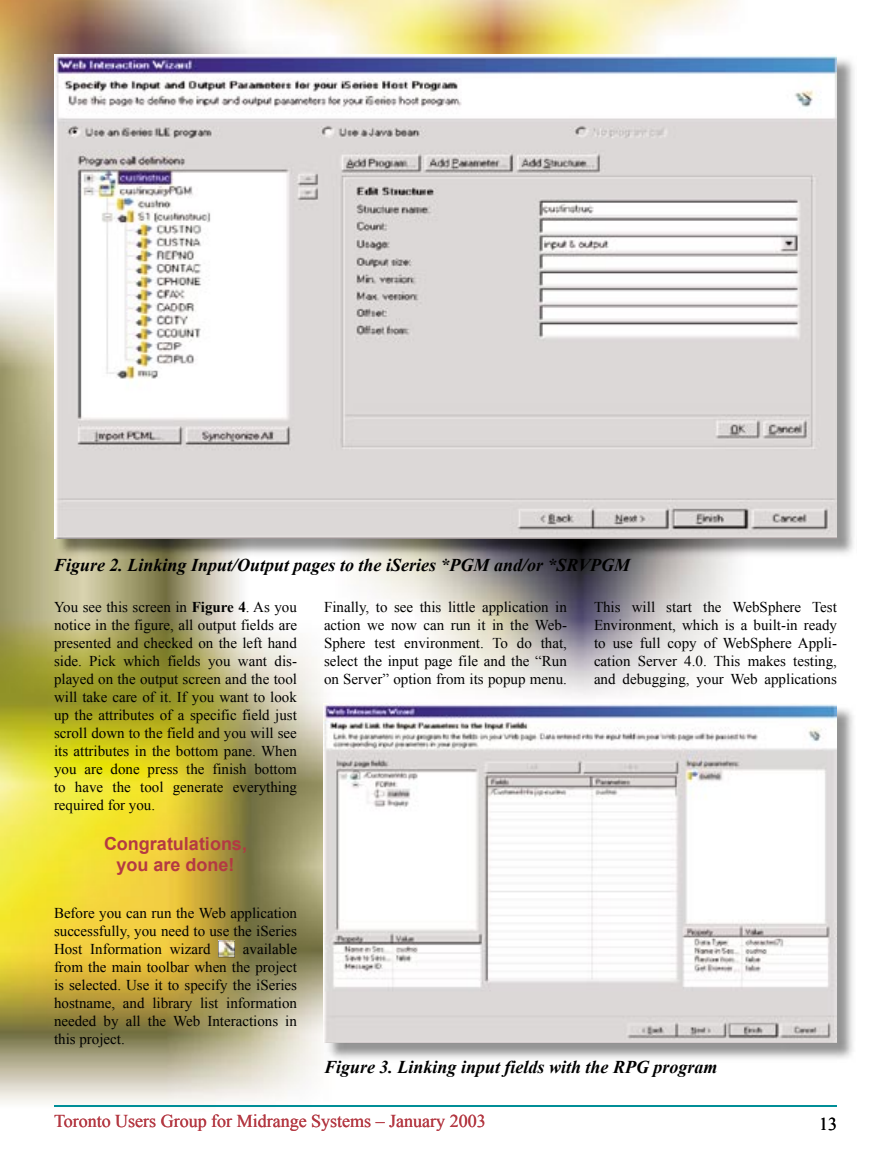
<style>
.page{position:relative;width:891px;height:1161px;background:#fff}
.page>*{position:absolute;margin:0;border:0;box-sizing:border-box;transform-origin:0 0}
.t1{font:italic 700 18px "Times New Roman";color:#000}
.t2{font:18px "Times New Roman";color:#b43943}
.t3{font:700 18px/21.6px "Arial";color:#b43943;text-align:center}
.t4{font:18px "Times New Roman";color:#000}
.t5{font:15px/18px "Times New Roman";color:#000;text-align:justify}
.s1{font-weight:700}
</style>
<div class="page">
<img style="left:0;top:530px;width:368px;height:576px">
<img style="left:368px;top:1105px;width:422px;height:1px">
<img style="left:368px;top:559px;width:366px;height:145px">
<img style="left:0;top:0;width:104px;height:530px">
<img style="left:104px;top:0;width:628px;height:54px">
<hr style="left:54px;top:1106px;width:783px;height:1px;background:#008e97">
<svg style="left:218px;top:941px;width:18px;height:17px"></svg>
<img style="left:55px;top:59px;width:799px;height:500px">
<img style="left:54px;top:54px;width:783px;height:484px">
<img style="left:325px;top:708px;width:528px;height:354px">
<img style="left:323px;top:704px;width:514px;height:339px">
<p class="t1" style="left:54px;top:553px;width:578px">Figure 2. Linking Input/Output pages to the iSeries *PGM and/or *SRVPGM</p>
<p class="t5" style="left:54px;top:598px;width:245px">You see this screen in <span class="s1">Figure 4</span>. As you notice in the figure, all output fields are presented and checked on the left hand side. Pick which fields you want dis&shy;played on the output screen and the tool will take care of it. If you want to look up the attributes of a specific field just scroll down to the field and you will see its attributes in the bottom pane. When you are done press the finish bottom to have the tool generate everything required for you.</p>
<p class="t3" style="left:104px;top:833px;width:145px">Congratulations, you are done!</p>
<p class="t5" style="left:54px;top:904px;width:245px">Before you can run the Web application successfully, you need to use the iSeries Host Information wizard</p>
<p class="t5" style="left:54px;top:940px;width:245px;text-indent:189px">available from the main toolbar when the project is selected. Use it to specify the iSeries hostname, and library list information needed by all the Web Interactions in this project.</p>
<p class="t5" style="left:324px;top:598px;width:244px">Finally, to see this little application in action we now can run it in the Web-Sphere test environment. To do that, select the input page file and the “Run on Server” option from its popup menu.</p>
<p class="t5" style="left:594px;top:598px;width:245px">This will start the WebSphere Test Environment, which is a built-in ready to use full copy of WebSphere Appli&shy;cation Server 4.0. This makes testing, and debugging, your Web applications</p>
<p class="t1" style="left:324px;top:1054px;width:395px">Figure 3. Linking input fields with the RPG program</p>
<p class="t2" style="left:54px;top:1109px;width:433px">Toronto Users Group for Midrange Systems – January 2003</p>
<p class="t4" style="left:819px;top:1112px;width:19px">13</p>
</div>
